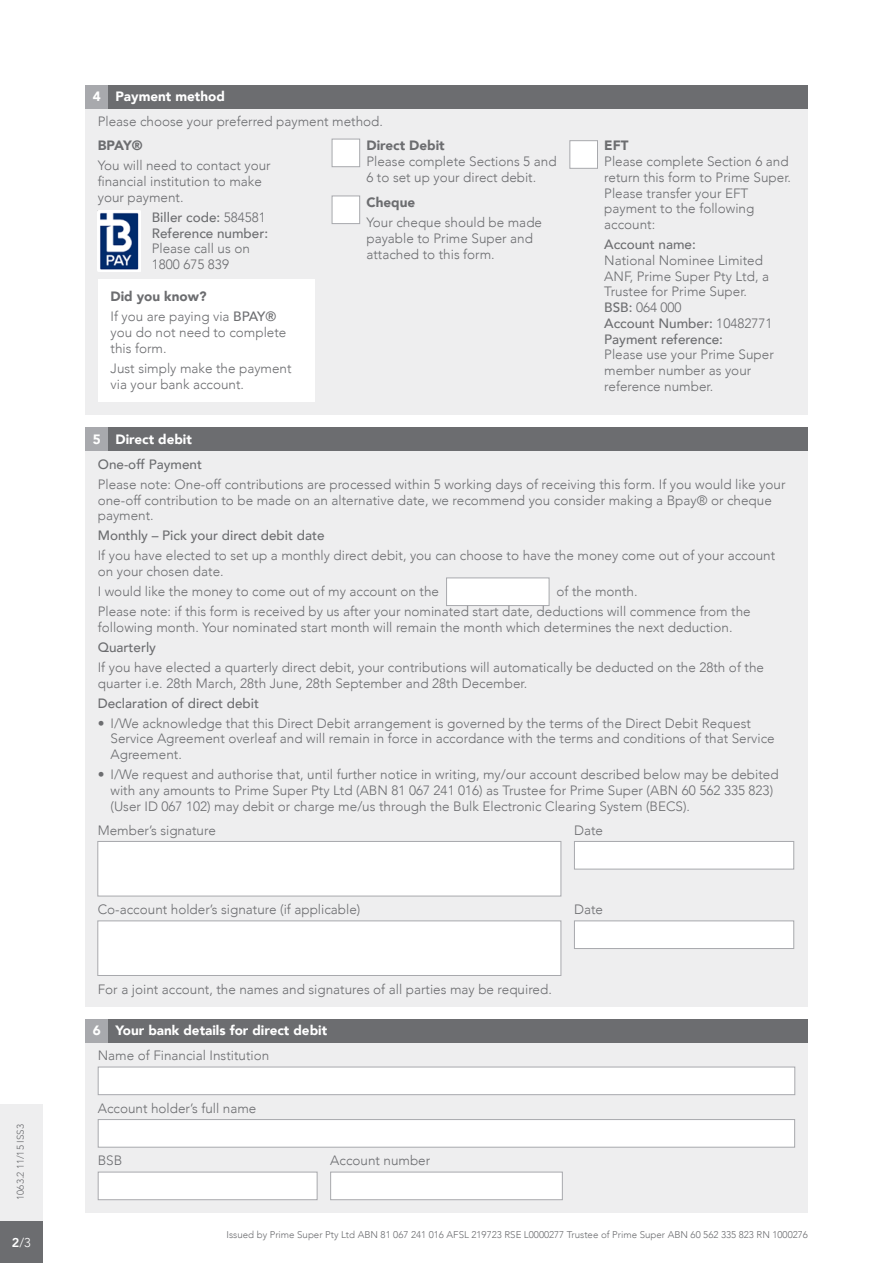
<style>
.page{position:relative;width:893px;height:1263px;background:#fff}
.page>*{position:absolute;margin:0;border:0;box-sizing:border-box;transform-origin:0 0}
.A_body{font:300 13.5px/15.8px "Avenir";color:#6c6d70}
.C_head{font:300 13.5px/15.8px "Avenir";color:#6c6d70}
.A_body-2{font:500 13.5px "Avenir";color:#6c6d70}
.C_head-2{font:900 13.5px "Avenir";color:#fff}
.C_head-3{font:900 13.5px "Avenir";color:#6c6d70}
.t1{font:300 12.75px "Avenir";color:#fff}
.t2{font:300 9.75px "Avenir";color:#6c6d70}
.s1{font-weight:800}
.s2{font-weight:500}
.s3{font-weight:900}
</style>
<div class="page">
<div style="left:0;top:1220px;width:43px;height:43px;background:#6c6d70"></div>
<div style="left:0;top:1103px;width:43px;height:117px;background:#eeeeef"></div>
<div style="left:85px;top:108px;width:723px;height:307px;background:#eeeeef"></div>
<div style="left:85px;top:1042px;width:723px;height:171px;background:#eeeeef"></div>
<div style="left:85px;top:451px;width:723px;height:555px;background:#eeeeef"></div>
<div style="left:85px;top:85px;width:23px;height:23px;background:#a8a9ad"></div>
<div style="left:108px;top:85px;width:700px;height:23px;background:#6c6d70"></div>
<div style="left:85px;top:1019px;width:23px;height:23px;background:#a8a9ad"></div>
<div style="left:108px;top:1019px;width:700px;height:23px;background:#6c6d70"></div>
<div style="left:85px;top:428px;width:23px;height:23px;background:#a8a9ad"></div>
<div style="left:108px;top:428px;width:700px;height:23px;background:#6c6d70"></div>
<div style="left:446px;top:577px;width:103px;height:29px;background:#fff;border:1px solid #a8a9ad"></div>
<img style="left:98px;top:211px;width:42px;height:61px">
<div style="left:98px;top:279px;width:217px;height:122px;background:#fff"></div>
<div style="left:332px;top:139px;width:28px;height:28px;background:#fff;border:1px solid #a8a9ad"></div>
<div style="left:332px;top:196px;width:28px;height:28px;background:#fff;border:1px solid #a8a9ad"></div>
<div style="left:569px;top:140px;width:29px;height:29px;background:#fff;border:1px solid #a8a9ad"></div>
<div style="left:97px;top:841px;width:464px;height:55px;background:#fff;border:1px solid #a8a9ad"></div>
<div style="left:97px;top:920px;width:464px;height:56px;background:#fff;border:1px solid #a8a9ad"></div>
<div style="left:574px;top:841px;width:220px;height:28px;background:#fff;border:1px solid #a8a9ad"></div>
<div style="left:574px;top:920px;width:220px;height:29px;background:#fff;border:1px solid #a8a9ad"></div>
<div style="left:98px;top:1067px;width:697px;height:28px;background:#fff;border:1px solid #a8a9ad"></div>
<div style="left:98px;top:1119px;width:697px;height:28px;background:#fff;border:1px solid #a8a9ad"></div>
<div style="left:98px;top:1172px;width:219px;height:28px;background:#fff;border:1px solid #a8a9ad"></div>
<div style="left:330px;top:1172px;width:233px;height:28px;background:#fff;border:1px solid #a8a9ad"></div>
<p class="t2" style="left:15px;top:1200px;width:77px;rotate:-90deg">1063.2 11/15 ISS3</p>
<p class="t1" style="left:12px;top:1235px;width:20px"><span class="s1">2</span>/3</p>
<p class="C_head-2" style="left:93px;top:85px;width:9px">4</p>
<p class="C_head-2" style="left:115px;top:85px;width:111px">Payment method</p>
<p class="A_body" style="left:98px;top:114px;width:287px">Please choose your preferred payment method.</p>
<p class="C_head-3" style="left:98px;top:134px;width:46px">BPAY®</p>
<p class="A_body" style="left:98px;top:158px;width:174px">You will need to contact your financial institution to make your payment.</p>
<p class="A_body" style="left:152px;top:209px;width:118px"><span class="s2">Biller code:</span> 584581<br><span class="s2">Reference number:<br></span>Please call us on<br>1800 675 839</p>
<p class="C_head-3" style="left:111px;top:285px;width:97px">Did you know?</p>
<p class="A_body" style="left:111px;top:309px;width:177px">If you are paying via <span class="s2">BPAY® </span>you do not need to complete this form.</p>
<p class="A_body" style="left:111px;top:360px;width:183px">Just simply make the payment via your bank account.</p>
<p class="C_head-2" style="left:93px;top:428px;width:9px">5</p>
<p class="C_head-2" style="left:115px;top:428px;width:78px">Direct debit</p>
<p class="C_head" style="left:366px;top:138px;width:192px"><span class="s3">Direct Debit<br></span>Please complete Sections 5 and<br>6 to set up your direct debit.</p>
<p class="C_head-3" style="left:366px;top:191px;width:50px">Cheque</p>
<p class="C_head" style="left:366px;top:215px;width:177px">Your cheque should be made payable to Prime Super and attached to this form.</p>
<p class="C_head" style="left:604px;top:138px;width:188px"><span class="s3">EFT<br></span>Please complete Section 6 and return this form to Prime Super.<br>Please transfer your EFT payment to the following account:</p>
<p class="A_body" style="left:604px;top:237px;width:171px"><span class="s2">Account name:<br></span>National Nominee Limited<br>ANF, Prime Super Pty Ltd, a<br>Trustee for Prime Super.<br><span class="s2">BSB:</span> 064 000<br><span class="s2">Account Number:</span> 10482771<br><span class="s2">Payment reference:<br></span>Please use your Prime Super member number as your reference number.</p>
<p class="A_body-2" style="left:98px;top:452px;width:106px">One-off Payment</p>
<p class="A_body" style="left:98px;top:476px;width:689px">Please note: One-off contributions are processed within 5 working days of receiving this form. If you would like your one-off contribution to be made on an alternative date, we recommend you consider making a Bpay® or cheque payment.</p>
<p class="A_body-2" style="left:98px;top:524px;width:228px">Monthly – Pick your direct debit date</p>
<p class="A_body" style="left:98px;top:548px;width:679px">If you have elected to set up a monthly direct debit, you can choose to have the money come out of your account on your chosen date.</p>
<p class="A_body" style="left:98px;top:583px;width:343px">I would like the money to come out of my account on the</p>
<p class="A_body" style="left:556px;top:583px;width:83px">of the month.</p>
<p class="A_body" style="left:98px;top:603px;width:654px">Please note: if this form is received by us after your nominated start date, deductions will commence from the following month. Your nominated start month will remain the month which determines the next deduction.</p>
<p class="A_body-2" style="left:98px;top:635px;width:60px">Quarterly</p>
<p class="A_body" style="left:98px;top:659px;width:668px">If you have elected a quarterly direct debit, your contributions will automatically be deducted on the 28th of the quarter i.e. 28th March, 28th June, 28th September and 28th December.</p>
<p class="A_body-2" style="left:98px;top:691px;width:163px">Declaration of direct debit</p>
<p class="A_body" style="left:111px;top:715px;width:666px;text-indent:-13px">• I/We acknowledge that this Direct Debit arrangement is governed by the terms of the Direct Debit Request<br>Service Agreement overleaf and will remain in force in accordance with the terms and conditions of that Service<br>Agreement.</p>
<p class="A_body" style="left:111px;top:766px;width:670px;text-indent:-13px">• I/We request and authorise that, until further notice in writing, my/our account described below may be debited with any amounts to Prime Super Pty Ltd (ABN 81 067 241 016) as Trustee for Prime Super (ABN 60 562 335 823) (User ID 067 102) may debit or charge me/us through the Bulk Electronic Clearing System (BECS).</p>
<p class="A_body" style="left:98px;top:822px;width:120px">Member’s signature</p>
<p class="A_body" style="left:98px;top:902px;width:264px">Co-account holder’s signature (if applicable)</p>
<p class="A_body" style="left:574px;top:822px;width:31px">Date</p>
<p class="A_body" style="left:574px;top:902px;width:31px">Date</p>
<p class="A_body" style="left:98px;top:981px;width:456px">For a joint account, the names and signatures of all parties may be required.</p>
<p class="C_head-2" style="left:93px;top:1019px;width:9px">6</p>
<p class="C_head-2" style="left:115px;top:1019px;width:213px">Your bank details for direct debit</p>
<p class="A_body" style="left:98px;top:1048px;width:173px">Name of Financial Institution</p>
<p class="A_body" style="left:98px;top:1100px;width:160px">Account holder’s full name</p>
<p class="A_body" style="left:98px;top:1153px;width:26px">BSB</p>
<p class="A_body" style="left:330px;top:1153px;width:102px">Account number</p>
<p class="t2" style="left:227px;top:1228px;width:583px">Issued by Prime Super Pty Ltd ABN 81 067 241 016 AFSL 219723 RSE L0000277 Trustee of Prime Super ABN 60 562 335 823 RN 1000276</p>
</div>
